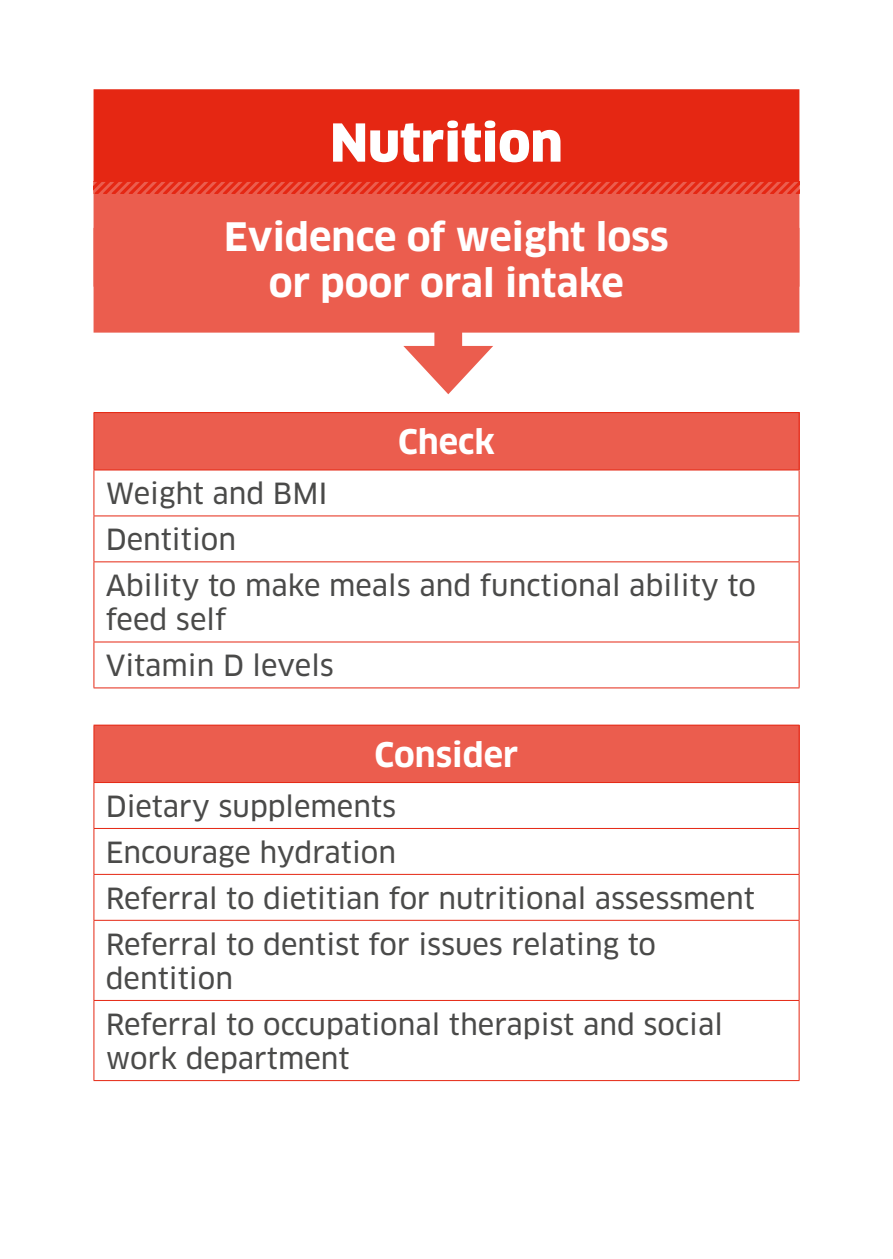
<style>
.page{position:relative;width:893px;height:1259px;background:#fff}
.page>*{position:absolute;margin:0;border:0;box-sizing:border-box;transform-origin:0 0}
.t1{font:900 51px "Clan Pro";color:#fff}
.t2{font:700 38.4px/45.9px "Clan Pro";color:#fff;text-align:center}
.t3{font:700 33px "Clan Pro";color:#fff}
.t4{font:28.5px/45.9px "Clan Pro News";color:#4a4a49}
</style>
<div class="page">
<div style="left:94px;top:412px;width:705px;height:58px;background:#eb5d4e"></div>
<svg style="left:94px;top:470px;width:705px;height:217px"></svg>
<hr style="left:94px;top:412px;width:705px;height:1px;background:#e52713">
<hr style="left:93px;top:413px;width:1px;height:56px;background:#e52713">
<hr style="left:799px;top:413px;width:1px;height:56px;background:#e52713">
<hr style="left:94px;top:469px;width:705px;height:1px;background:#e52713">
<hr style="left:93px;top:470px;width:1px;height:45px;background:#e52713">
<hr style="left:799px;top:470px;width:1px;height:45px;background:#e52713">
<hr style="left:94px;top:515px;width:705px;height:1px;background:#e52713">
<hr style="left:93px;top:516px;width:1px;height:45px;background:#e52713">
<hr style="left:799px;top:516px;width:1px;height:45px;background:#e52713">
<hr style="left:94px;top:561px;width:705px;height:1px;background:#e52713">
<hr style="left:93px;top:562px;width:1px;height:79px;background:#e52713">
<hr style="left:799px;top:562px;width:1px;height:79px;background:#e52713">
<hr style="left:94px;top:641px;width:705px;height:1px;background:#e52713">
<hr style="left:93px;top:642px;width:1px;height:45px;background:#e52713">
<hr style="left:799px;top:642px;width:1px;height:45px;background:#e52713">
<hr style="left:94px;top:687px;width:705px;height:1px;background:#e52713">
<div style="left:94px;top:725px;width:705px;height:57px;background:#eb5d4e"></div>
<svg style="left:94px;top:783px;width:705px;height:297px"></svg>
<hr style="left:94px;top:724px;width:705px;height:1px;background:#e52713">
<hr style="left:93px;top:725px;width:1px;height:57px;background:#e52713">
<hr style="left:799px;top:725px;width:1px;height:57px;background:#e52713">
<hr style="left:94px;top:782px;width:705px;height:1px;background:#e52713">
<hr style="left:93px;top:783px;width:1px;height:45px;background:#e52713">
<hr style="left:799px;top:783px;width:1px;height:45px;background:#e52713">
<hr style="left:94px;top:828px;width:705px;height:1px;background:#e52713">
<hr style="left:93px;top:829px;width:1px;height:45px;background:#e52713">
<hr style="left:799px;top:829px;width:1px;height:45px;background:#e52713">
<hr style="left:94px;top:874px;width:705px;height:1px;background:#e52713">
<hr style="left:93px;top:874px;width:1px;height:46px;background:#e52713">
<hr style="left:799px;top:874px;width:1px;height:46px;background:#e52713">
<hr style="left:94px;top:920px;width:705px;height:1px;background:#e52713">
<hr style="left:93px;top:920px;width:1px;height:80px;background:#e52713">
<hr style="left:799px;top:920px;width:1px;height:80px;background:#e52713">
<hr style="left:94px;top:1000px;width:705px;height:1px;background:#e52713">
<hr style="left:93px;top:1000px;width:1px;height:80px;background:#e52713">
<hr style="left:799px;top:1000px;width:1px;height:80px;background:#e52713">
<hr style="left:94px;top:1080px;width:705px;height:1px;background:#e52713">
<div style="left:94px;top:89px;width:705px;height:105px;background:#e52713"></div>
<div style="left:94px;top:182px;width:705px;height:105px;background:#eb5d4e"></div>
<div style="left:94px;top:228px;width:705px;height:105px;background:#eb5d4e"></div>
<svg style="left:94px;top:182px;width:705px;height:11px"></svg>
<div style="left:434px;top:315px;width:28px;height:50px;background:#eb5d4e"></div>
<svg style="left:403px;top:346px;width:90px;height:48px"></svg>
<h1 class="t1" style="left:330px;top:112px;width:234px">Nutrition</h1>
<h2 class="t2" style="left:224px;top:214px;width:446px">Evidence of weight loss or poor oral intake</h2>
<p class="t3" style="left:398px;top:423px;width:98px">Check</p>
<p class="t4" style="left:106px;top:471px;width:652px">Weight and BMI<br>Dentition<br>Ability to make meals and functional ability to</p>
<p class="t4" style="left:106px;top:597px;width:230px">feed self<br>Vitamin D levels</p>
<p class="t3" style="left:375px;top:735px;width:145px">Consider</p>
<p class="t4" style="left:106px;top:783px;width:651px">Dietary supplements<br>Encourage hydration<br>Referral to dietitian for nutritional assessment Referral to dentist for issues relating to</p>
<p class="t4" style="left:106px;top:955px;width:619px">dentition<br>Referral to occupational therapist and social</p>
<p class="t4" style="left:106px;top:1035px;width:246px">work department</p>
</div>
